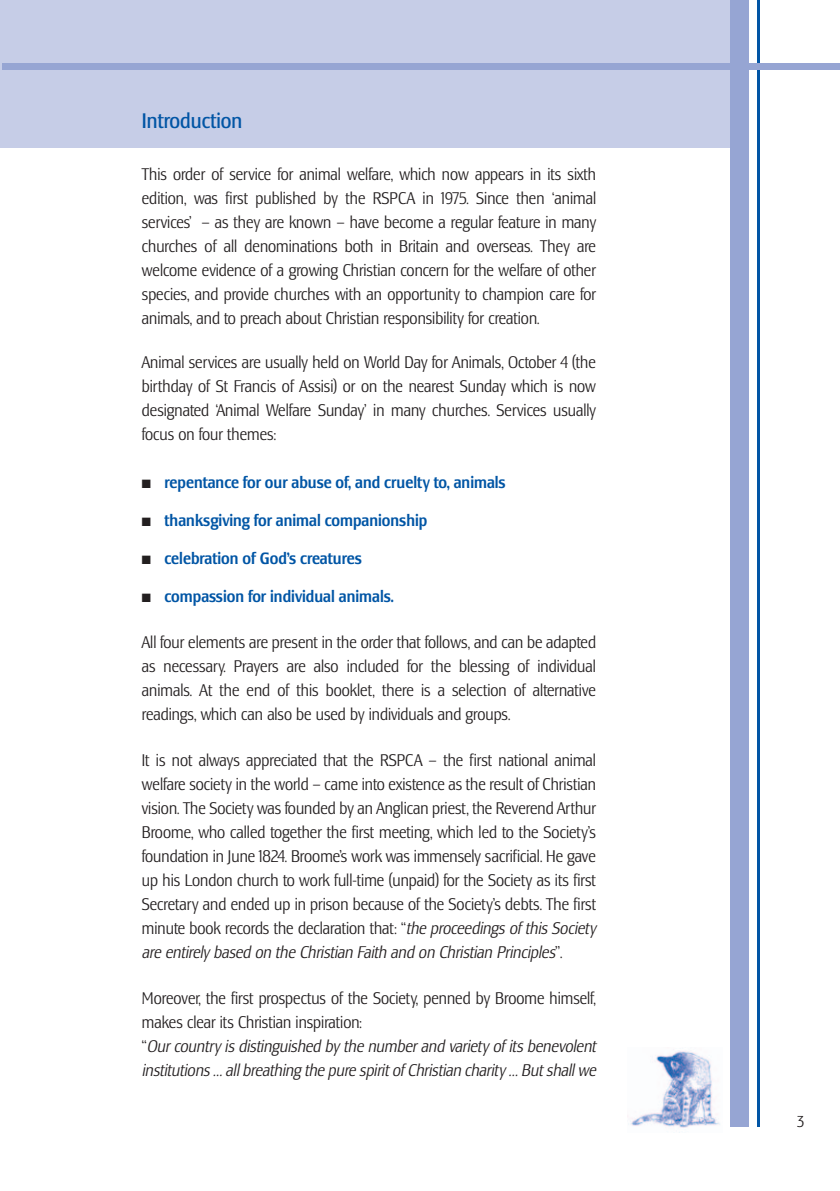
<style>
.page{position:relative;width:840px;height:1191px;background:#fff}
.page>*{position:absolute;margin:0;border:0;box-sizing:border-box;transform-origin:0 0}
.t1{font:condensed 22px "Lesmore";color:#0155a5}
.t2{font:300 condensed 17px/24px "Lesmore";color:#231f20;text-align:justify}
.t3{font:italic 300 condensed 17px/24px "Lesmore";color:#231f20}
.t4{font:500 condensed 17px "Lesmore";color:#0155a5}
.t5{font:300 condensed 16px "Lesmore";color:#231f20}
.s1{color:#231f20}
.s2{font-style:italic}
.s3{font-style:normal}
</style>
<div class="page">
<div style="left:0;top:0;width:743px;height:147px;background:#c6cde7"></div>
<div style="left:730px;top:0;width:18px;height:1126px;background:#96a5d3"></div>
<hr style="left:757px;top:0;width:2px;height:1126px;background:#0155a5">
<div style="left:2px;top:63px;width:837px;height:6px;background:#96a5d3"></div>
<img style="left:627px;top:1051px;width:93px;height:77px">
<p class="t1" style="left:142px;top:108px;width:102px">Introduction</p>
<p class="t2" style="left:142px;top:162px;width:455px">This order of service for animal welfare, which now appears in its sixth edition, was first published by the RSPCA in 1975. Since then ‘animal services’ – as they are known – have become a regular feature in many churches of all denominations both in Britain and overseas. They are welcome evidence of a growing Christian concern for the welfare of other species, and provide churches with an opportunity to champion care for animals, and to preach about Christian responsibility for creation.</p>
<p class="t2" style="left:142px;top:350px;width:455px">Animal services are usually held on World Day for Animals, October 4 (the birthday of St Francis of Assisi) or on the nearest Sunday which is now designated ‘Animal Welfare Sunday’ in many churches. Services usually focus on four themes:</p>
<p class="t4" style="left:142px;top:473px;width:365px"><span class="s1">■</span> repentance for our abuse of, and cruelty to, animals</p>
<p class="t4" style="left:142px;top:511px;width:287px"><span class="s1">■</span> thanksgiving for animal companionship</p>
<p class="t4" style="left:142px;top:549px;width:221px"><span class="s1">■</span> celebration of God’s creatures</p>
<p class="t4" style="left:142px;top:587px;width:253px"><span class="s1">■</span> compassion for individual animals.</p>
<p class="t2" style="left:142px;top:630px;width:455px">All four elements are present in the order that follows, and can be adapted as necessary. Prayers are also included for the blessing of individual animals. At the end of this booklet, there is a selection of alternative readings, which can also be used by individuals and groups.</p>
<p class="t2" style="left:142px;top:748px;width:455px">It is not always appreciated that the RSPCA – the first national animal welfare society in the world – came into existence as the result of Christian vision. The Society was founded by an Anglican priest, the Reverend Arthur Broome, who called together the first meeting, which led to the Society’s foundation in June 1824. Broome’s work was immensely sacrificial. He gave up his London church to work full-time (unpaid) for the Society as its first Secretary and ended up in prison because of the Society’s debts. The first minute book records the declaration that: “<span class="s2">the proceedings of this Society are entirely based on the Christian Faith and on Christian Principles</span>”.</p>
<p class="t3" style="left:142px;top:986px;width:455px"><span class="s3">Moreover, the first prospectus of the Society, penned by Broome himself, makes clear its Christian inspiration:<br>“</span>Our country is distinguished by the number and variety of its benevolent institutions … all breathing the pure spirit of Christian charity … But shall we</p>
<p class="t5" style="left:796px;top:1112px;width:9px">3</p>
</div>
